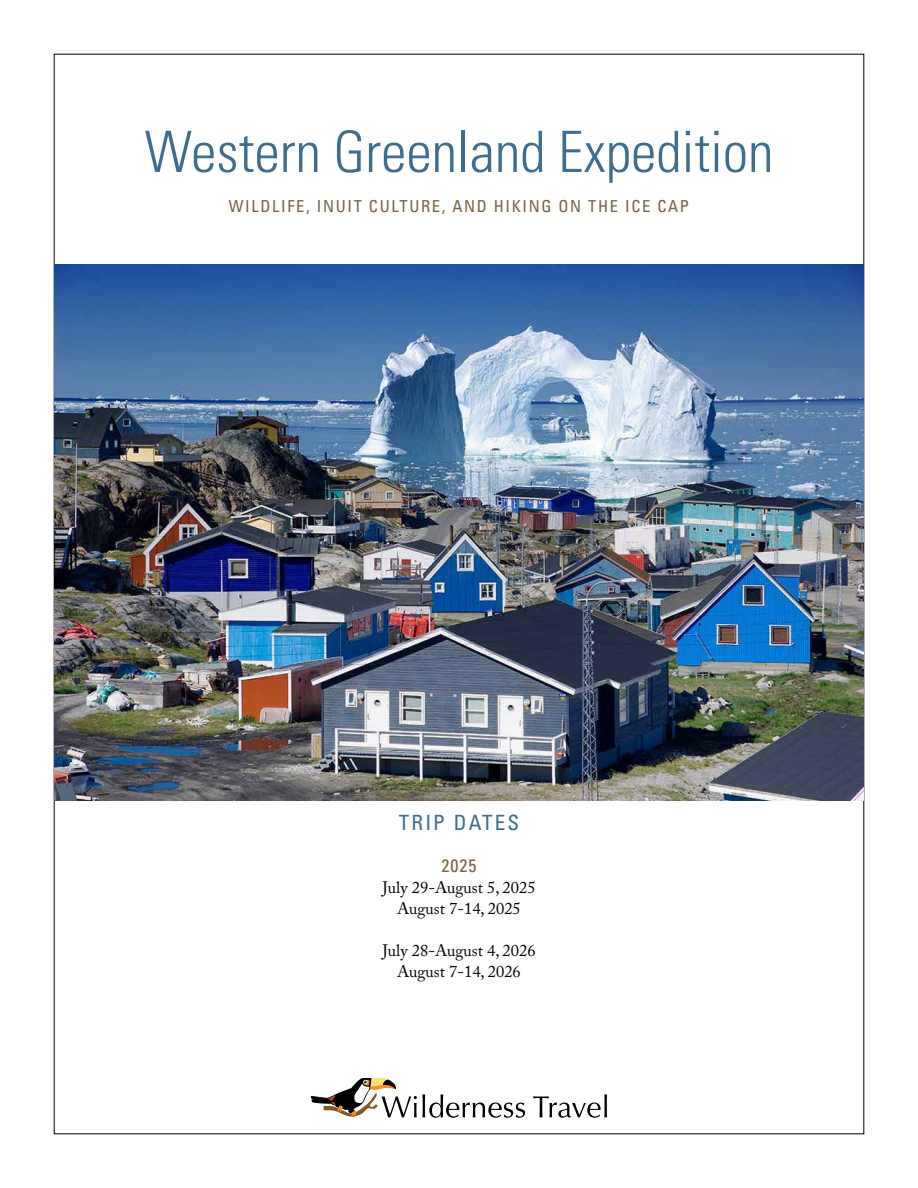
<style>
.page{position:relative;width:918px;height:1188px;background:#fff}
.page>*{position:absolute;margin:0;border:0;box-sizing:border-box;transform-origin:0 0}
.t1{font:300 condensed 57px "Univers LT Std";color:#3d6d91}
.t2{font:condensed 21px "Univers LT Std";letter-spacing:.1em;color:#3d6d91}
.t3{font:condensed 18px "Univers LT Std";color:#786342}
.t4{font:16.5px/21px "Adobe Caslon Pro";color:#000;text-align:center}
.t5{font:condensed 16.5px "Univers LT Std";letter-spacing:.1em;color:#786342}
</style>
<div class="page">
<img style="left:54px;top:265px;width:810px;height:535px">
<svg style="left:533px;top:1094px;width:74px;height:24px"></svg>
<svg style="left:311px;top:1078px;width:214px;height:40px"></svg>
<h1 class="t1" style="left:145px;top:118px;width:630px">Western Greenland Expedition</h1>
<p class="t5" style="left:229px;top:195px;width:462px">WILDLIFE, INUIT CULTURE, AND HIKING ON THE ICE CAP</p>
<p class="t2" style="left:399px;top:809px;width:122px">TRIP DATES</p>
<p class="t3" style="left:442px;top:854px;width:36px">2025</p>
<p class="t4" style="left:382px;top:876px;width:155px">July 29-August 5, 2025<br>August 7-14, 2025</p>
<p class="t4" style="left:382px;top:939px;width:155px">July 28-August 4, 2026<br>August 7-14, 2026</p>
</div>
